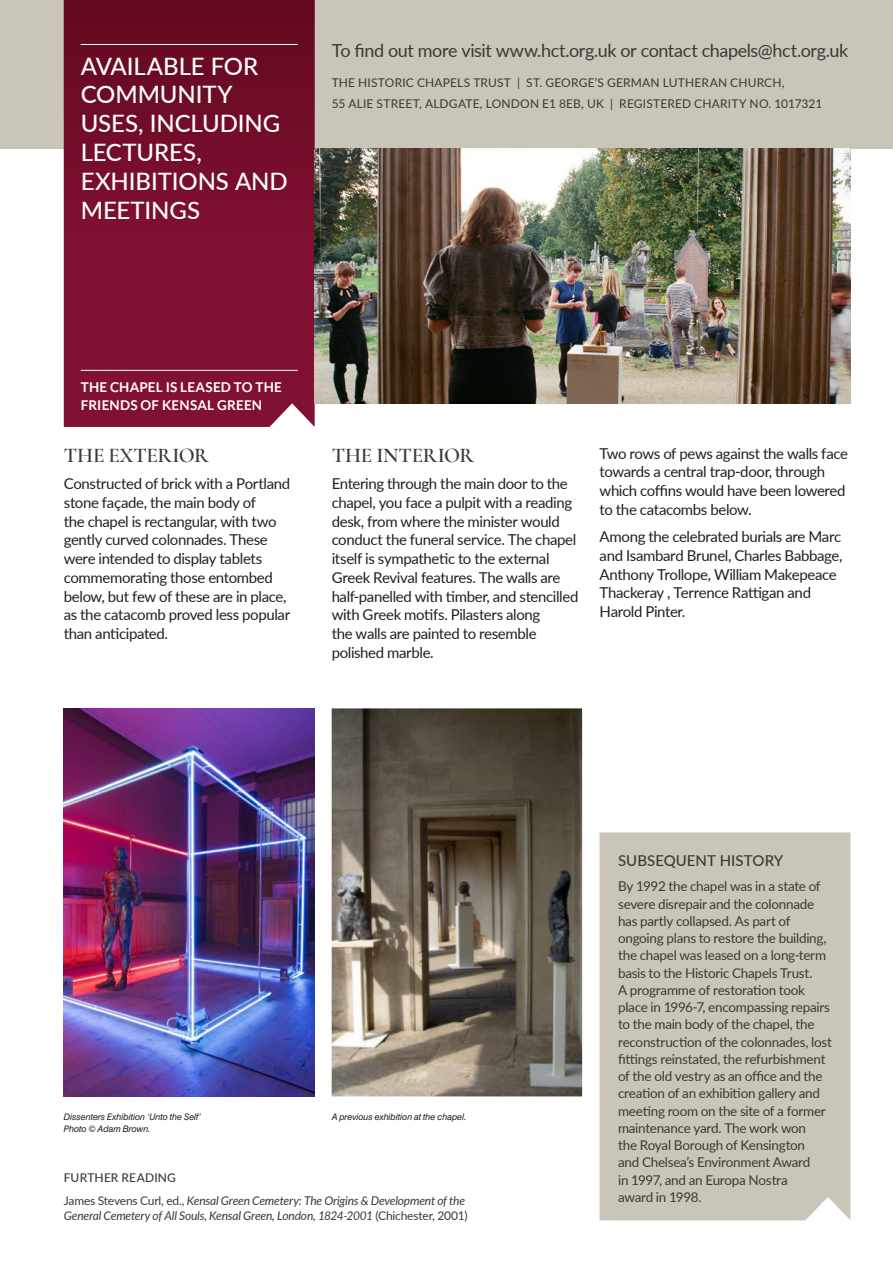
<style>
.page{position:relative;width:893px;height:1263px;background:#fff}
.page>*{position:absolute;margin:0;border:0;box-sizing:border-box;transform-origin:0 0}
.t1{font:500 24px/28.8px "Lato";letter-spacing:-.005em;color:#fff}
.Bodycopy_12pt{font:600 21px "Cormorant";letter-spacing:-.005em;color:#383a34}
.Bodycopy_12pt-2{font:18px "Lato";letter-spacing:-.025em;color:#383a34}
.Bodycopy_12pt-3{font:15px/18.8px "Lato";letter-spacing:-.025em;color:#231f20}
.Bodycopy_12pt-4{font:500 15px "Lato";letter-spacing:.005em;color:#383a34}
.Bodycopy_12pt-5{font:13.5px/17.2px "Lato";letter-spacing:-.02em;color:#383a34}
.t2{font:700 13.5px/18px "Lato";letter-spacing:.015em;color:#fff}
.Bodycopy_12pt-6{font:italic 12px/15px "Lato";letter-spacing:-.015em;color:#383a34}
.Bodycopy_12pt-7{font:12px/21px "Lato";letter-spacing:.015em;color:#383a34}
.Bodycopy_12pt-8{font:500 12px "Lato";letter-spacing:.015em;color:#383a34}
.t3{font:italic 9px/12px "Swiss 721 BT";letter-spacing:-.005em;color:#231f20}
.s1{font-style:normal}
</style>
<div class="page">
<div style="left:0;top:0;width:893px;height:149px;background:#cac5b9"></div>
<svg style="left:64px;top:0;width:251px;height:427px;background:#78102c"></svg>
<hr style="left:81px;top:370px;width:217px;height:1px;background:#fff">
<img style="left:315px;top:149px;width:535px;height:255px">
<hr style="left:81px;top:44px;width:217px;height:1px;background:#fff">
<div style="left:600px;top:832px;width:250px;height:388px;background:#cac5b9"></div>
<img style="left:64px;top:708px;width:251px;height:388px">
<img style="left:332px;top:708px;width:250px;height:388px">
<p class="t1" style="left:81px;top:50px;width:208px">AVAILABLE FOR<br>COMMUNITY<br>USES, INCLUDING<br>LECTURES,<br>EXHIBITIONS AND<br>MEETINGS</p>
<p class="Bodycopy_12pt-2" style="left:332px;top:38px;width:518px">To find out more visit www.hct.org.uk or contact chapels@hct.org.uk</p>
<p class="Bodycopy_12pt-7" style="left:332px;top:71px;width:492px">THE HISTORIC CHAPELS TRUST | ST. GEORGE’S GERMAN LUTHERAN CHURCH,<br>55 ALIE STREET, ALDGATE, LONDON E1 8EB, UK | REGISTERED CHARITY NO. 1017321</p>
<p class="t2" style="left:81px;top:378px;width:203px">THE CHAPEL IS LEASED TO THE<br>FRIENDS OF KENSAL GREEN</p>
<p class="Bodycopy_12pt" style="left:64px;top:442px;width:146px">THE EXTERIOR</p>
<p class="Bodycopy_12pt-3" style="left:64px;top:473px;width:228px">Constructed of brick with a Portland stone façade, the main body of<br>the chapel is rectangular, with two gently curved colonnades. These were intended to display tablets commemorating those entombed below, but few of these are in place, as the catacomb proved less popular than anticipated.</p>
<p class="Bodycopy_12pt" style="left:332px;top:442px;width:144px">THE INTERIOR</p>
<p class="Bodycopy_12pt-3" style="left:332px;top:473px;width:248px">Entering through the main door to the chapel, you face a pulpit with a reading desk, from where the minister would conduct the funeral service. The chapel itself is sympathetic to the external Greek Revival features. The walls are half-panelled with timber, and stencilled with Greek motifs. Pilasters along<br>the walls are painted to resemble polished marble.</p>
<p class="Bodycopy_12pt-3" style="left:600px;top:443px;width:250px">Two rows of pews against the walls face towards a central trap-door, through which coffins would have been lowered to the catacombs below.</p>
<p class="Bodycopy_12pt-3" style="left:600px;top:527px;width:244px">Among the celebrated burials are Marc and Isambard Brunel, Charles Babbage,<br>Anthony Trollope, William Makepeace<br>Thackeray , Terrence Rattigan and<br>Harold Pinter.</p>
<p class="t3" style="left:64px;top:1111px;width:139px">Dissenters Exhibition ‘Unto the Self’<br>Photo © Adam Brown.</p>
<p class="t3" style="left:332px;top:1111px;width:136px">A previous exhibition at the chapel.</p>
<p class="Bodycopy_12pt-8" style="left:64px;top:1169px;width:114px">FURTHER READING</p>
<p class="Bodycopy_12pt-6" style="left:64px;top:1193px;width:405px"><span class="s1">James Stevens Curl, ed.,</span> Kensal Green Cemetery: The Origins &amp; Development of the<br>General Cemetery of All Souls, Kensal Green, London, 1824-2001 <span class="s1">(Chichester, 2001)</span></p>
<p class="Bodycopy_12pt-4" style="left:618px;top:849px;width:167px">SUBSEQUENT HISTORY</p>
<p class="Bodycopy_12pt-5" style="left:618px;top:877px;width:215px">By 1992 the chapel was in a state of severe disrepair and the colonnade has partly collapsed. As part of ongoing plans to restore the building, the chapel was leased on a long-term basis to the Historic Chapels Trust.<br>A programme of restoration took place in 1996-7, encompassing repairs to the main body of the chapel, the reconstruction of the colonnades, lost fittings reinstated, the refurbishment of the old vestry as an office and the creation of an exhibition gallery and meeting room on the site of a former maintenance yard. The work won<br>the Royal Borough of Kensington<br>and Chelsea’s Environment Award<br>in 1997, and an Europa Nostra<br>award in 1998.</p>
</div>
